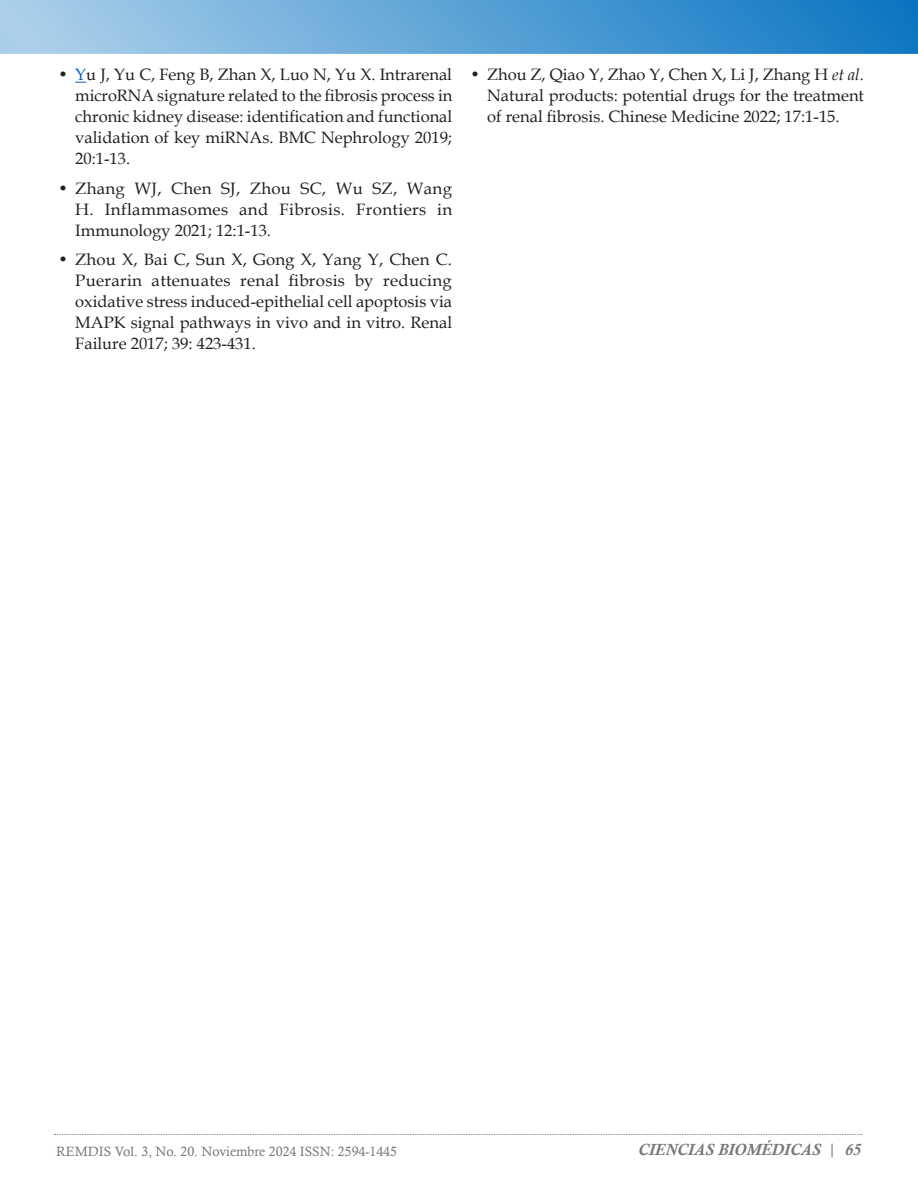
<style>
.page{position:relative;width:918px;height:1188px;background:#fff}
.page>*{position:absolute;margin:0;border:0;box-sizing:border-box;transform-origin:0 0}
.t1{font:16.5px/21px "Book Antiqua";color:#231f20;text-align:justify}
.t2{font:italic 700 16.5px "Calisto";color:#76787b}
.t3{font:13.5px "Calisto";color:#76787b}
.s1{color:#0563c1}
.s2{font-style:italic}
.s3{font-weight:400;font-style:normal}
</style>
<div class="page">
<svg style="left:54px;top:1134px;width:808px;height:1px"></svg>
<svg style="left:0;top:0;width:918px;height:54px;background:#5ea4d6"></svg>
<p class="t1" style="left:75px;top:64px;width:379px;text-indent:-17px">• <span class="s1">Y</span>u J, Yu C, Feng B, Zhan X, Luo N, Yu X. Intrarenal microRNA signature related to the fibrosis process in chronic kidney disease: identification and functional validation of key miRNAs. BMC Nephrology 2019; 20:1-13.</p>
<p class="t1" style="left:75px;top:177px;width:379px;text-indent:-17px">• Zhang WJ, Chen SJ, Zhou SC, Wu SZ, Wang H. Inflammasomes and Fibrosis. Frontiers in Immunology 2021; 12:1-13.</p>
<p class="t1" style="left:75px;top:249px;width:378px;text-indent:-17px">• Zhou X, Bai C, Sun X, Gong X, Yang Y, Chen C.<br>Puerarin attenuates renal fibrosis by reducing oxidative stress induced-epithelial cell apoptosis via MAPK signal pathways in vivo and in vitro. Renal Failure 2017; 39: 423-431.</p>
<p class="t1" style="left:487px;top:64px;width:378px;text-indent:-17px">• Zhou Z, Qiao Y, Zhao Y, Chen X, Li J, Zhang H <span class="s2">et al</span>.<br>Natural products: potential drugs for the treatment of renal fibrosis. Chinese Medicine 2022; 17:1-15.</p>
<p class="t3" style="left:56px;top:1144px;width:342px">REMDIS Vol. 3, No. 20. Noviembre 2024 ISSN: 2594-1445</p>
<p class="t2" style="left:638px;top:1140px;width:224px">CIENCIAS BIOMÉDICAS <span class="s3">|</span> 65</p>
</div>
